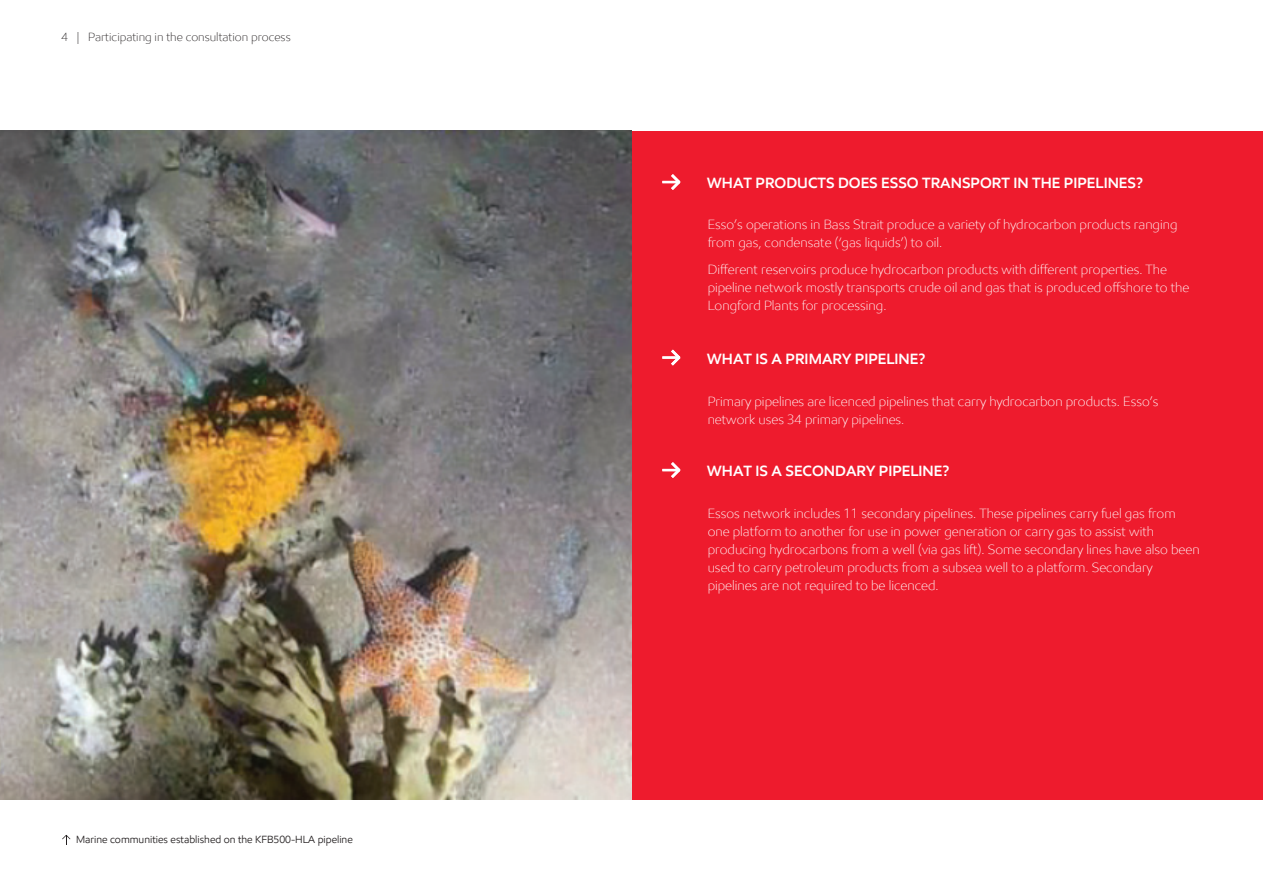
<style>
.page{position:relative;width:1263px;height:893px;background:#fff}
.page>*{position:absolute;margin:0;border:0;box-sizing:border-box;transform-origin:0 0}
.t1{font:600 15px "E Mprint";color:#fff}
.t2{font:300 13.5px/18px "E Mprint";color:#fff}
.t3{font:300 12px "E Mprint";color:#231f20}
.t4{font:10.5px "E Mprint";color:#231f20}
</style>
<div class="page">
<div style="left:631px;top:131px;width:632px;height:668px;background:#ee1b2d"></div>
<svg style="left:662px;top:174px;width:19px;height:16px"></svg>
<svg style="left:62px;top:835px;width:8px;height:10px"></svg>
<img style="left:0;top:131px;width:631px;height:668px">
<svg style="left:662px;top:462px;width:19px;height:16px"></svg>
<div style="left:662px;top:356px;width:17px;height:3px;border:2px solid #fff"></div>
<svg style="left:670px;top:349px;width:11px;height:17px"></svg>
<p class="t3" style="left:62px;top:29px;width:231px">4 | Participating in the consultation process</p>
<p class="t4" style="left:76px;top:833px;width:278px">Marine communities established on the KFB500-HLA pipeline</p>
<p class="t1" style="left:707px;top:174px;width:438px">WHAT PRODUCTS DOES ESSO TRANSPORT IN THE PIPELINES?</p>
<p class="t2" style="left:708px;top:215px;width:471px">Esso’s operations in Bass Strait produce a variety of hydrocarbon products ranging from gas, condensate (‘gas liquids’) to oil.</p>
<p class="t2" style="left:708px;top:260px;width:483px">Different reservoirs produce hydrocarbon products with different properties. The pipeline network mostly transports crude oil and gas that is produced offshore to the<br>Longford Plants for processing.</p>
<p class="t1" style="left:707px;top:349px;width:220px">WHAT IS A PRIMARY PIPELINE?</p>
<p class="t2" style="left:708px;top:392px;width:452px">Primary pipelines are licenced pipelines that carry hydrocarbon products. Esso’s network uses 34 primary pipelines.</p>
<p class="t1" style="left:707px;top:462px;width:244px">WHAT IS A SECONDARY PIPELINE?</p>
<p class="t2" style="left:708px;top:504px;width:493px">Essos network includes 11 secondary pipelines. These pipelines carry fuel gas from one platform to another for use in power generation or carry gas to assist with producing hydrocarbons from a well (via gas lift). Some secondary lines have also been used to carry petroleum products from a subsea well to a platform. Secondary pipelines are not required to be licenced.</p>
</div>
